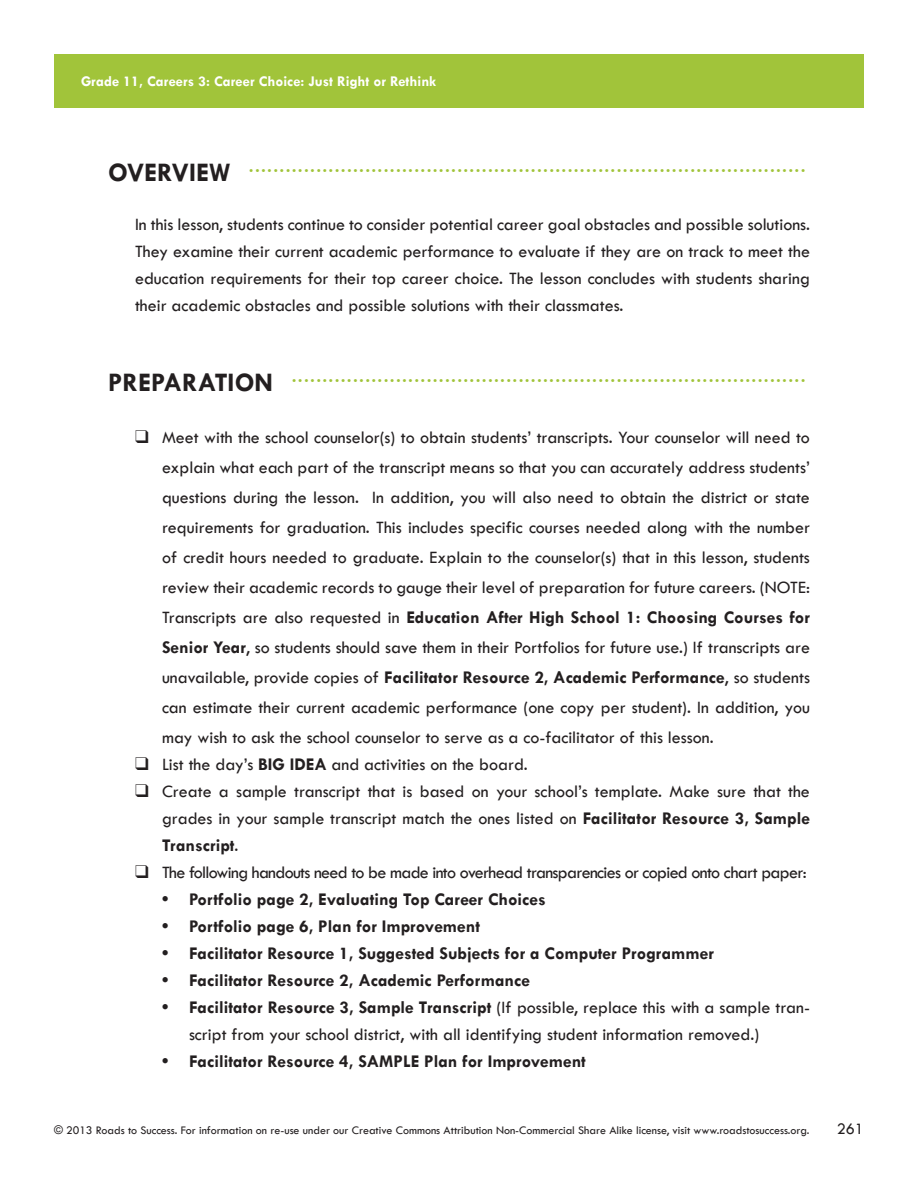
<style>
.page{position:relative;width:918px;height:1188px;background:#fff}
.page>*{position:absolute;margin:0;border:0;box-sizing:border-box;transform-origin:0 0}
.LO_Head1{font:700 18.75px "Tw Cen";color:#a1c43a}
.LO_Checkbox{font:500 18px/30px "Tw Cen";color:#231f20;text-align:justify}
.LO_TextFirst{font:500 18px/27px "Tw Cen";color:#231f20;text-align:justify}
.LO_Bullet{font:700 18px "Tw Cen";color:#231f20}
.LO_Bullet-2{font:500 18px/27px "Tw Cen";color:#231f20}
.LO_Checkbox-2{font:500 18px "Tw Cen";letter-spacing:-.04em;color:#231f20}
.Lesson_Front_Page_Te{font:500 16.5px "Tw Cen";color:#231f20}
.t1{font:700 15px "Tw Cen";color:#fff}
.t2{font:500 12px "Tw Cen";color:#231f20}
.s1{font-size:27px;color:#231f20}
.s2{font-weight:700}
</style>
<div class="page">
<div style="left:54px;top:54px;width:810px;height:54px;background:#a1c43a"></div>
<p class="t1" style="left:81px;top:72px;width:357px">Grade 11, Careers 3: Career Choice: Just Right or Rethink</p>
<p class="LO_Head1" style="left:108px;top:155px;width:699px"><span class="s1">OVERVIEW</span> ...........................................................................................</p>
<p class="LO_TextFirst" style="left:135px;top:211px;width:677px">In this lesson, students continue to consider potential career goal obstacles and possible solutions.<br>They examine their current academic performance to evaluate if they are on track to meet the education requirements for their top career choice. The lesson concludes with students sharing their academic obstacles and possible solutions with their classmates.</p>
<p class="LO_Head1" style="left:108px;top:365px;width:699px"><span class="s1">PREPARATION</span> ....................................................................................</p>
<p class="LO_Checkbox" style="left:162px;top:422px;width:650px;text-indent:-27px">❑ Meet with the school counselor(s) to obtain students’ transcripts. Your counselor will need to explain what each part of the transcript means so that you can accurately address students’ questions during the lesson. In addition, you will also need to obtain the district or state requirements for graduation. This includes specific courses needed along with the number of credit hours needed to graduate. Explain to the counselor(s) that in this lesson, students review their academic records to gauge their level of preparation for future careers. (NOTE:<br>Transcripts are also requested in <span class="s2">Education After High School 1: Choosing Courses for Senior Year</span>, so students should save them in their Portfolios for future use.) If transcripts are unavailable, provide copies of <span class="s2">Facilitator Resource 2, Academic Performance</span>, so students can estimate their current academic performance (one copy per student). In addition, you may wish to ask the school counselor to serve as a co-facilitator of this lesson.</p>
<p class="LO_Checkbox" style="left:135px;top:749px;width:394px">❑ List the day’s <span class="s2">BIG IDEA</span> and activities on the board.</p>
<p class="LO_Checkbox" style="left:162px;top:778px;width:650px;line-height:27px;text-indent:-27px">❑ Create a sample transcript that is based on your school’s template. Make sure that the grades in your sample transcript match the ones listed on <span class="s2">Facilitator Resource 3, Sample Transcript</span>.</p>
<p class="LO_Checkbox-2" style="left:135px;top:862px;width:673px">❑ The following handouts need to be made into overhead transparencies or copied onto chart paper:</p>
<p class="LO_Bullet" style="left:162px;top:889px;width:385px">• Portfolio page 2, Evaluating Top Career Choices</p>
<p class="LO_Bullet" style="left:162px;top:916px;width:320px">• Portfolio page 6, Plan for Improvement</p>
<p class="LO_Bullet" style="left:162px;top:943px;width:554px">• Facilitator Resource 1, Suggested Subjects for a Computer Programmer</p>
<p class="LO_Bullet" style="left:162px;top:970px;width:369px">• Facilitator Resource 2, Academic Performance</p>
<p class="LO_Bullet-2" style="left:189px;top:994px;width:622px;text-indent:-27px"><span class="s2">• Facilitator Resource 3, Sample Transcript</span> (If possible, replace this with a sample tran&shy;script from your school district, with all identifying student information removed.)</p>
<p class="LO_Bullet" style="left:162px;top:1051px;width:425px">• Facilitator Resource 4, SAMPLE Plan for Improvement</p>
<p class="t2" style="left:54px;top:1123px;width:757px">© 2013 Roads to Success. For information on re-use under our Creative Commons Attribution Non-Commercial Share Alike license, visit www.roadstosuccess.org.</p>
<p class="Lesson_Front_Page_Te" style="left:837px;top:1119px;width:29px">261</p>
</div>
